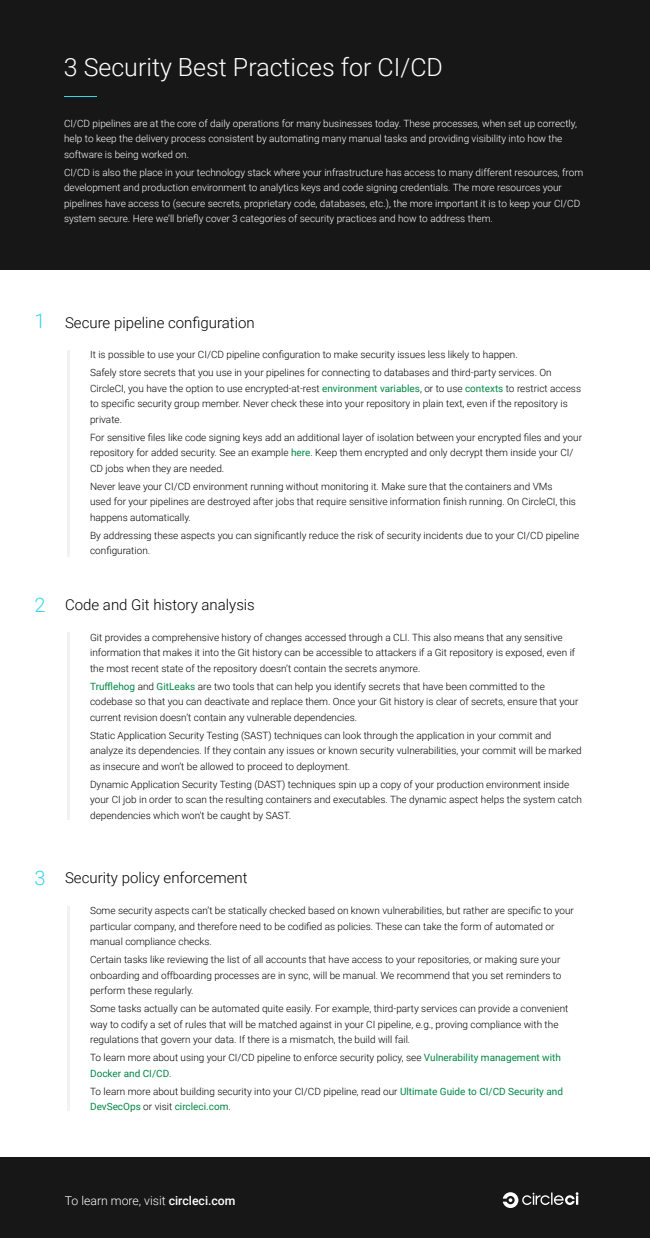
<style>
.page{position:relative;width:650px;height:1238px;background:#fff}
.page>*{position:absolute;margin:0;border:0;box-sizing:border-box;transform-origin:0 0}
.t1{font:300 25px "Roboto";color:#fff}
.t2{font:300 20px "Roboto";color:#36d4ed}
.t3{font:300 15px "Roboto";color:#000101}
.t4{font:300 12.25px "Roboto";color:#fff}
.t5{font:300 10px/15.5px "Roboto";color:#000101}
.t6{font:300 10px/15.5px "Roboto";color:#fff}
.s1{font-weight:400;color:#008745}
.s2{font-weight:500}
</style>
<div class="page">
<div style="left:0;top:0;width:650px;height:269px;background:#171717"></div>
<hr style="left:68px;top:351px;width:2px;height:206px;background:#f2f2f2">
<hr style="left:68px;top:906px;width:2px;height:204px;background:#f2f2f2">
<hr style="left:68px;top:632px;width:2px;height:188px;background:#f2f2f2">
<div style="left:0;top:1157px;width:650px;height:81px;background:#171717"></div>
<svg style="left:503px;top:1192px;width:76px;height:16px"></svg>
<hr style="left:64px;top:96px;width:33px;height:1px;background:#36d4ed">
<h1 class="t1" style="left:64px;top:49px;width:381px">3 Security Best Practices for CI/CD</h1>
<p class="t6" style="left:64px;top:115px;width:514px">CI/CD pipelines are at the core of daily operations for many businesses today. These processes, when set up correctly, help to keep the delivery process consistent by automating many manual tasks and providing visibility into how the software is being worked on.</p>
<p class="t6" style="left:64px;top:164px;width:521px">CI/CD is also the place in your technology stack where your infrastructure has access to many different resources, from development and production environment to analytics keys and code signing credentials. The more resources your pipelines have access to (secure secrets, proprietary code, databases, etc.), the more important it is to keep your CI/CD system secure. Here we’ll briefly cover 3 categories of security practices and how to address them.</p>
<h2 class="t2" style="left:35px;top:307px;width:13px">1</h2>
<h3 class="t3" style="left:65px;top:312px;width:191px">Secure pipeline configuration</h3>
<p class="t5" style="left:90px;top:345px;width:463px;line-height:18px">It is possible to use your CI/CD pipeline configuration to make security issues less likely to happen.<br>Safely store secrets that you use in your pipelines for connecting to databases and third-party services. On</p>
<p class="t5" style="left:90px;top:380px;width:492px">CircleCI, you have the option to use encrypted-at-rest <span class="s1">environment variables</span>, or to use <span class="s1">contexts</span> to restrict access to specific security group member. Never check these into your repository in plain text, even if the repository is private.</p>
<p class="t5" style="left:90px;top:429px;width:493px">For sensitive files like code signing keys add an additional layer of isolation between your encrypted files and your repository for added security. See an example <span class="s1">here</span>. Keep them encrypted and only decrypt them inside your CI/<br>CD jobs when they are needed.</p>
<p class="t5" style="left:90px;top:478px;width:487px">Never leave your CI/CD environment running without monitoring it. Make sure that the containers and VMs used for your pipelines are destroyed after jobs that require sensitive information finish running. On CircleCI, this happens automatically.</p>
<p class="t5" style="left:90px;top:527px;width:491px">By addressing these aspects you can significantly reduce the risk of security incidents due to your CI/CD pipeline configuration.</p>
<h2 class="t2" style="left:35px;top:590px;width:13px">2</h2>
<h3 class="t3" style="left:65px;top:594px;width:191px">Code and Git history analysis</h3>
<p class="t5" style="left:90px;top:629px;width:487px">Git provides a comprehensive history of changes accessed through a CLI. This also means that any sensitive information that makes it into the Git history can be accessible to attackers if a Git repository is exposed, even if the most recent state of the repository doesn’t contain the secrets anymore.</p>
<p class="t5" style="left:90px;top:678px;width:490px"><span class="s1">Trufflehog</span> and <span class="s1">GitLeaks</span> are two tools that can help you identify secrets that have been committed to the codebase so that you can deactivate and replace them. Once your Git history is clear of secrets, ensure that your current revision doesn’t contain any vulnerable dependencies.</p>
<p class="t5" style="left:90px;top:727px;width:493px">Static Application Security Testing (SAST) techniques can look through the application in your commit and analyze its dependencies. If they contain any issues or known security vulnerabilities, your commit will be marked as insecure and won’t be allowed to proceed to deployment.</p>
<p class="t5" style="left:90px;top:776px;width:493px">Dynamic Application Security Testing (DAST) techniques spin up a copy of your production environment inside your CI job in order to scan the resulting containers and executables. The dynamic aspect helps the system catch dependencies which won’t be caught by SAST.</p>
<h2 class="t2" style="left:35px;top:864px;width:13px">3</h2>
<h3 class="t3" style="left:65px;top:867px;width:184px">Security policy enforcement</h3>
<p class="t5" style="left:90px;top:902px;width:485px">Some security aspects can’t be statically checked based on known vulnerabilities, but rather are specific to your particular company, and therefore need to be codified as policies. These can take the form of automated or manual compliance checks.</p>
<p class="t5" style="left:90px;top:951px;width:473px;text-align:justify">Certain tasks like reviewing the list of all accounts that have access to your repositories, or making sure your onboarding and offboarding processes are in sync, will be manual. We recommend that you set reminders to perform these regularly.</p>
<p class="t5" style="left:90px;top:1000px;width:480px">Some tasks actually can be automated quite easily. For example, third-party services can provide a convenient way to codify a set of rules that will be matched against in your CI pipeline, e.g., proving compliance with the regulations that govern your data. If there is a mismatch, the build will fail.</p>
<p class="t5" style="left:90px;top:1049px;width:472px">To learn more about using your CI/CD pipeline to enforce security policy, see <span class="s1">Vulnerability management with<br>Docker and CI/CD</span>.</p>
<p class="t5" style="left:90px;top:1083px;width:475px">To learn more about building security into your CI/CD pipeline, read our <span class="s1">Ultimate Guide to CI/CD Security and<br>DevSecOps</span> or visit <span class="s1">circleci.com</span>.</p>
<p class="t4" style="left:65px;top:1192px;width:172px">To learn more, visit <span class="s2">circleci.com</span></p>
</div>
